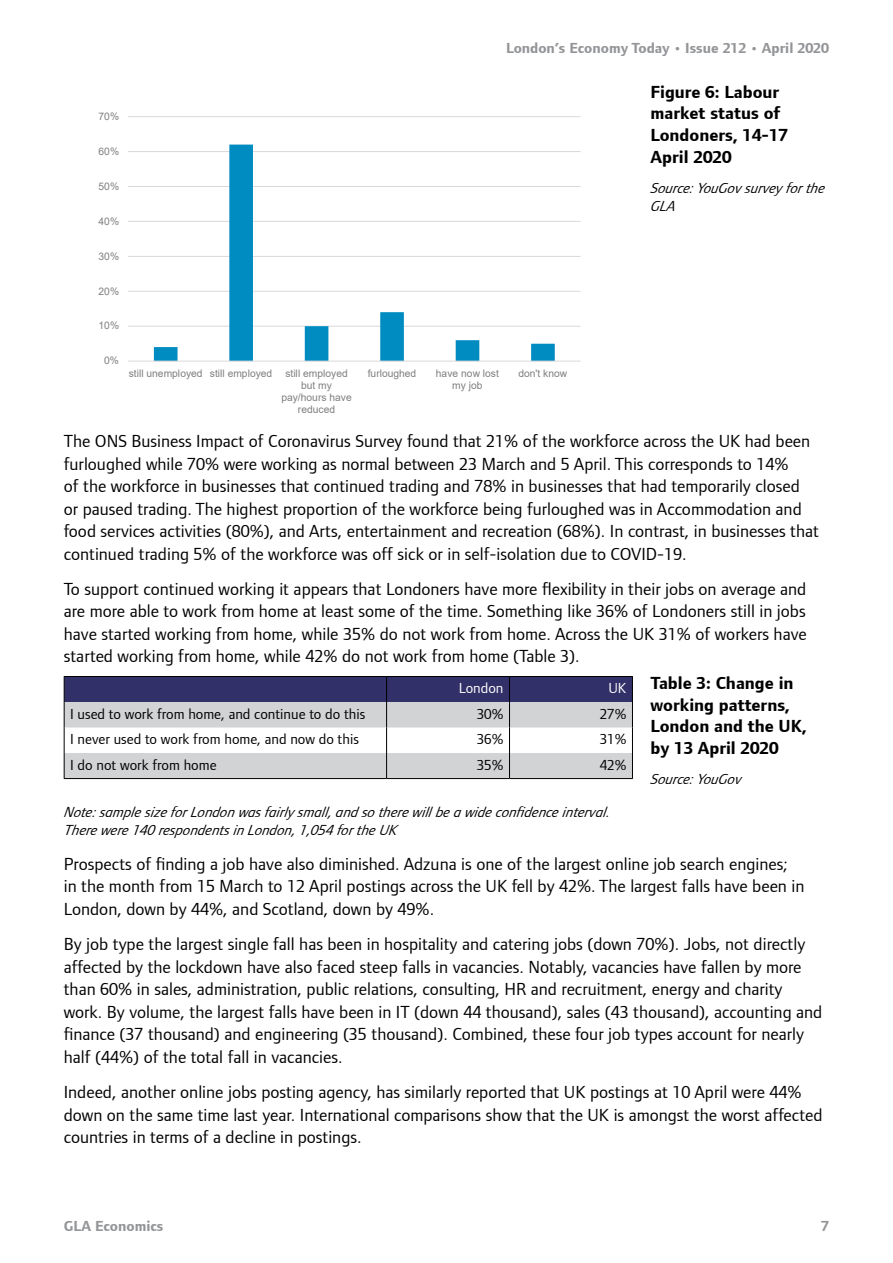
<style>
.page{position:relative;width:893px;height:1263px;background:#fff}
.page>*{position:absolute;margin:0;border:0;box-sizing:border-box;transform-origin:0 0}
.t1{font:18px/22.5px "Foundry Form Sans";color:#000}
.t2{font:700 18px/21.6px "Foundry Form Sans";color:#000}
.t3{font:italic 15px/18px "Foundry Form Sans";letter-spacing:-.02em;color:#000}
.t4{font:15px "Foundry Form Sans";color:#000}
.t5{font:700 15px "Foundry Form Sans";color:#939598}
.t6{font:15px "Foundry Form Sans";color:#fff}
.t7{font:10.35px/12px "Arial";color:#7f7f7f;text-align:center}
</style>
<div class="page">
<hr style="left:128px;top:326px;width:453px;height:1px;background:#d9d9d9">
<hr style="left:128px;top:291px;width:453px;height:1px;background:#d9d9d9">
<hr style="left:128px;top:256px;width:453px;height:1px;background:#d9d9d9">
<hr style="left:128px;top:221px;width:453px;height:1px;background:#d9d9d9">
<hr style="left:128px;top:186px;width:453px;height:1px;background:#d9d9d9">
<hr style="left:128px;top:151px;width:453px;height:1px;background:#d9d9d9">
<hr style="left:128px;top:116px;width:453px;height:1px;background:#d9d9d9">
<svg style="left:154px;top:145px;width:401px;height:216px"></svg>
<hr style="left:128px;top:361px;width:453px;height:1px;background:#d9d9d9">
<hr style="left:64px;top:778px;width:323px;height:1px;background:#000">
<hr style="left:387px;top:778px;width:122px;height:1px;background:#000">
<hr style="left:509px;top:778px;width:124px;height:1px;background:#000">
<svg style="left:64px;top:676px;width:569px;height:102px"></svg>
<p class="t5" style="left:506px;top:40px;width:325px">London’s Economy Today • Issue 212 • April 2020</p>
<p class="t7" style="left:99px;top:110px;width:22px">70%</p>
<p class="t7" style="left:99px;top:145px;width:22px">60%</p>
<p class="t7" style="left:99px;top:180px;width:22px">50%</p>
<p class="t7" style="left:99px;top:215px;width:22px">40%</p>
<p class="t7" style="left:99px;top:250px;width:22px">30%</p>
<p class="t7" style="left:99px;top:285px;width:22px">20%</p>
<p class="t7" style="left:99px;top:320px;width:22px">10%</p>
<p class="t7" style="left:104px;top:355px;width:16px">0%</p>
<p class="t7" style="left:129px;top:367px;width:145px">still unemployed still employed</p>
<p class="t7" style="left:281px;top:367px;width:72px">still employed but my pay/hours have reduced</p>
<p class="t7" style="left:368px;top:367px;width:50px">furloughed</p>
<p class="t7" style="left:436px;top:367px;width:64px">have now lost my job</p>
<p class="t7" style="left:518px;top:367px;width:50px">don't know</p>
<p class="t2" style="left:651px;top:81px;width:139px">Figure 6: Labour market status of<br>Londoners, 14-17<br>April 2020</p>
<p class="t3" style="left:651px;top:179px;width:178px">Source:YouGov survey forthe<br>GLA</p>
<p class="t1" style="left:64px;top:430px;width:757px">The ONS Business Impact of Coronavirus Survey found that 21% of the workforce across the UK had been furloughed while 70% were working as normal between 23 March and 5 April. This corresponds to 14%<br>of the workforce in businesses that continued trading and 78% in businesses that had temporarily closed<br>or paused trading. The highest proportion of the workforce being furloughed was in Accommodation and food services activities (80%), and Arts, entertainment and recreation (68%). In contrast, in businesses that continued trading 5% of the workforce was off sick or in self-isolation due to COVID-19.</p>
<p class="t1" style="left:64px;top:577px;width:744px;text-align:justify">To support continued working it appears that Londoners have more flexibility in their jobs on average and are more able to work from home at least some of the time. Something like 36% of Londoners still in jobs have started working from home, while 35% do not work from home. Across the UK 31% of workers have started working from home, while 42% do not work from home (Table 3).</p>
<p class="t6" style="left:459px;top:680px;width:46px">London</p>
<p class="t6" style="left:608px;top:680px;width:20px">UK</p>
<p class="t4" style="left:70px;top:705px;width:297px">I used to work from home, and continue to do this</p>
<p class="t4" style="left:477px;top:705px;width:28px">30%</p>
<p class="t4" style="left:600px;top:705px;width:28px">27%</p>
<p class="t4" style="left:70px;top:731px;width:290px">I never used to work from home, and now do this</p>
<p class="t4" style="left:477px;top:731px;width:28px">36%</p>
<p class="t4" style="left:600px;top:731px;width:28px">31%</p>
<p class="t4" style="left:70px;top:756px;width:148px">I do not work from home</p>
<p class="t4" style="left:477px;top:756px;width:28px">35%</p>
<p class="t4" style="left:600px;top:756px;width:28px">42%</p>
<p class="t2" style="left:651px;top:672px;width:158px">Table 3: Change in working patterns,<br>London and the UK, by 13 April 2020</p>
<p class="t3" style="left:651px;top:770px;width:95px">Source:YouGov</p>
<p class="t3" style="left:64px;top:802px;width:550px">Note:samp le size forLondon was fairly small, and so there willbe a wide confidence interval.<br>There were 140 resp ondents in London, 1, 054 forthe UK</p>
<p class="t1" style="left:64px;top:852px;width:742px">Prospects of finding a job have also diminished. Adzuna is one of the largest online job search engines; in the month from 15 March to 12 April postings across the UK fell by 42%. The largest falls have been in<br>London, down by 44%, and Scotland, down by 49%.</p>
<p class="t1" style="left:64px;top:933px;width:760px">By job type the largest single fall has been in hospitality and catering jobs (down 70%). Jobs, not directly affected by the lockdown have also faced steep falls in vacancies. Notably, vacancies have fallen by more than 60% in sales, administration, public relations, consulting, HR and recruitment, energy and charity work. By volume, the largest falls have been in IT (down 44 thousand), sales (43 thousand), accounting and finance (37 thousand) and engineering (35 thousand). Combined, these four job types account for nearly half (44%) of the total fall in vacancies.</p>
<p class="t1" style="left:64px;top:1080px;width:760px">Indeed, another online jobs posting agency, has similarly reported that UK postings at 10 April were 44% down on the same time last year. International comparisons show that the UK is amongst the worst affected countries in terms of a decline in postings.</p>
<p class="t5" style="left:64px;top:1218px;width:101px">GLA Economics</p>
<p class="t5" style="left:821px;top:1218px;width:9px">7</p>
</div>
